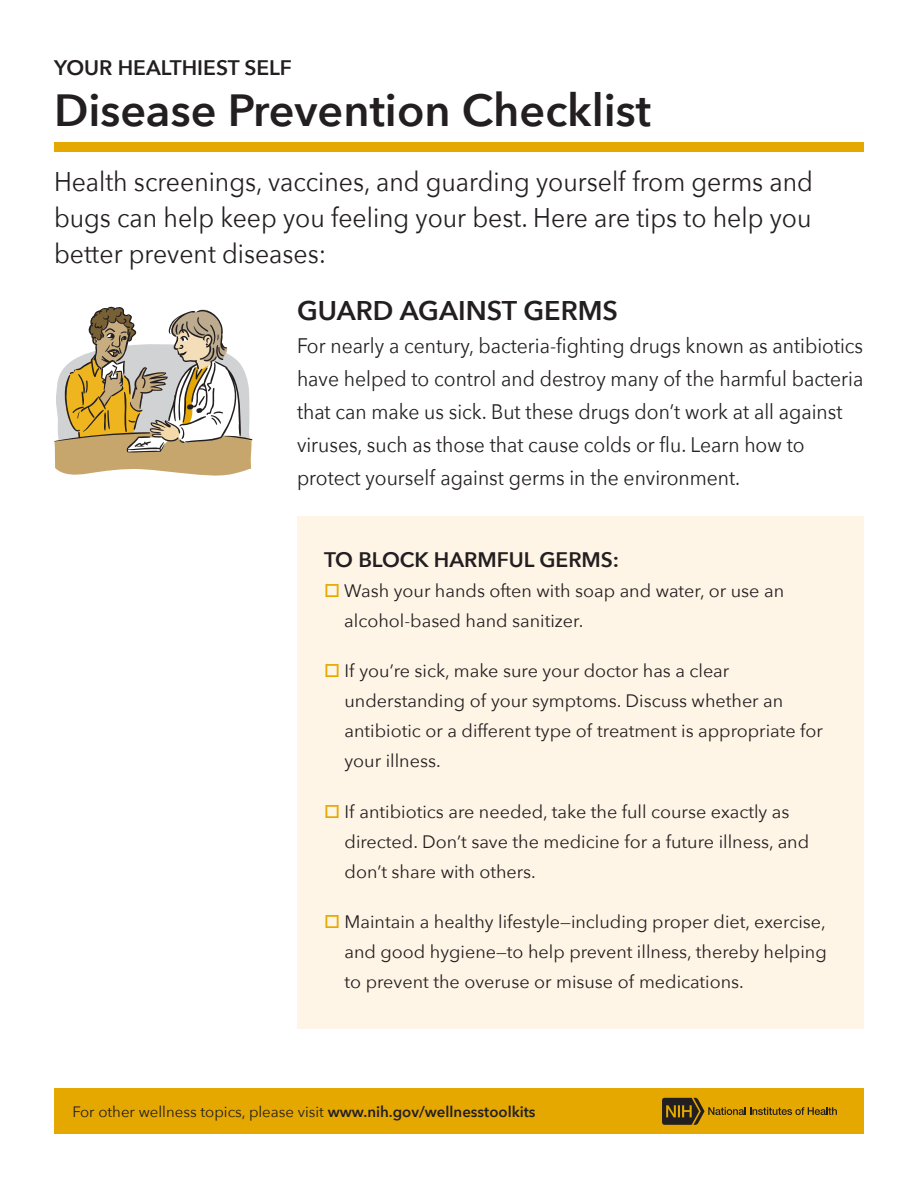
<style>
.page{position:relative;width:918px;height:1188px;background:#fff}
.page>*{position:absolute;margin:0;border:0;box-sizing:border-box;transform-origin:0 0}
.t1{font:600 45px "Avenir Next";color:#231f20}
.t2{font:27px/36px "Avenir Next";color:#231f20;text-align:justify;scale:.92 1}
.t3{font:600 27px "Avenir Next";color:#231f20}
.t4{font:21px/33px "Avenir Next";color:#231f20;scale:.92 1}
.t5{font:600 21px "Avenir Next";color:#231f20}
.t6{font:18px/30px "Avenir Next";color:#231f20}
.t7{font:15px "Avenir Next";color:#231f20}
.s1{color:#e5a800}
.s2{font-weight:600}
</style>
<div class="page">
<div style="left:297px;top:516px;width:567px;height:513px;background:#fff5e6"></div>
<svg style="left:54px;top:306px;width:199px;height:170px"></svg>
<div style="left:54px;top:1089px;width:810px;height:45px;background:#e5a800"></div>
<div style="left:54px;top:142px;width:809px;height:10px;background:#e5a800"></div>
<svg style="left:662px;top:1098px;width:175px;height:27px"></svg>
<p class="t5" style="left:54px;top:50px;width:240px">YOUR HEALTHIEST SELF</p>
<h1 class="t1" style="left:54px;top:72px;width:599px">Disease Prevention Checklist</h1>
<h2 class="t2" style="left:54px;top:162px;width:827px">Health screenings, vaccines, and guarding yourself from germs and bugs can help keep you feeling your best. Here are tips to help you better prevent diseases:</h2>
<h2 class="t3" style="left:297px;top:288px;width:323px">GUARD AGAINST GERMS</h2>
<p class="t4" style="left:297px;top:329px;width:617px">For nearly a century, bacteria-fighting drugs known as antibiotics have helped to control and destroy many of the harmful bacteria that can make us sick. But these drugs don’t work at all against viruses, such as those that cause colds or flu. Learn how to protect yourself against germs in the environment.</p>
<p class="t5" style="left:324px;top:542px;width:297px">TO BLOCK HARMFUL GERMS:</p>
<p class="t6" style="left:344px;top:575px;width:441px;text-indent:-20px"><span class="s1">□</span> Wash your hands often with soap and water, or use an alcohol-based hand sanitizer.</p>
<p class="t6" style="left:345px;top:655px;width:480px;text-indent:-21px"><span class="s1">□</span> If you’re sick, make sure your doctor has a clear understanding of your symptoms. Discuss whether an antibiotic or a different type of treatment is appropriate for your illness.</p>
<p class="t6" style="left:345px;top:796px;width:466px;text-indent:-21px"><span class="s1">□</span> If antibiotics are needed, take the full course exactly as directed. Don’t save the medicine for a future illness, and don’t share with others.</p>
<p class="t6" style="left:345px;top:906px;width:484px;text-align:justify;text-indent:-21px"><span class="s1">□</span> Maintain a healthy lifestyle—including proper diet, exercise, and good hygiene—to help prevent illness, thereby helping to prevent the overuse or misuse of medications.</p>
<p class="t7" style="left:72px;top:1099px;width:465px">For other wellness topics, please visit <span class="s2">www.nih.gov/wellnesstoolkits</span></p>
</div>
